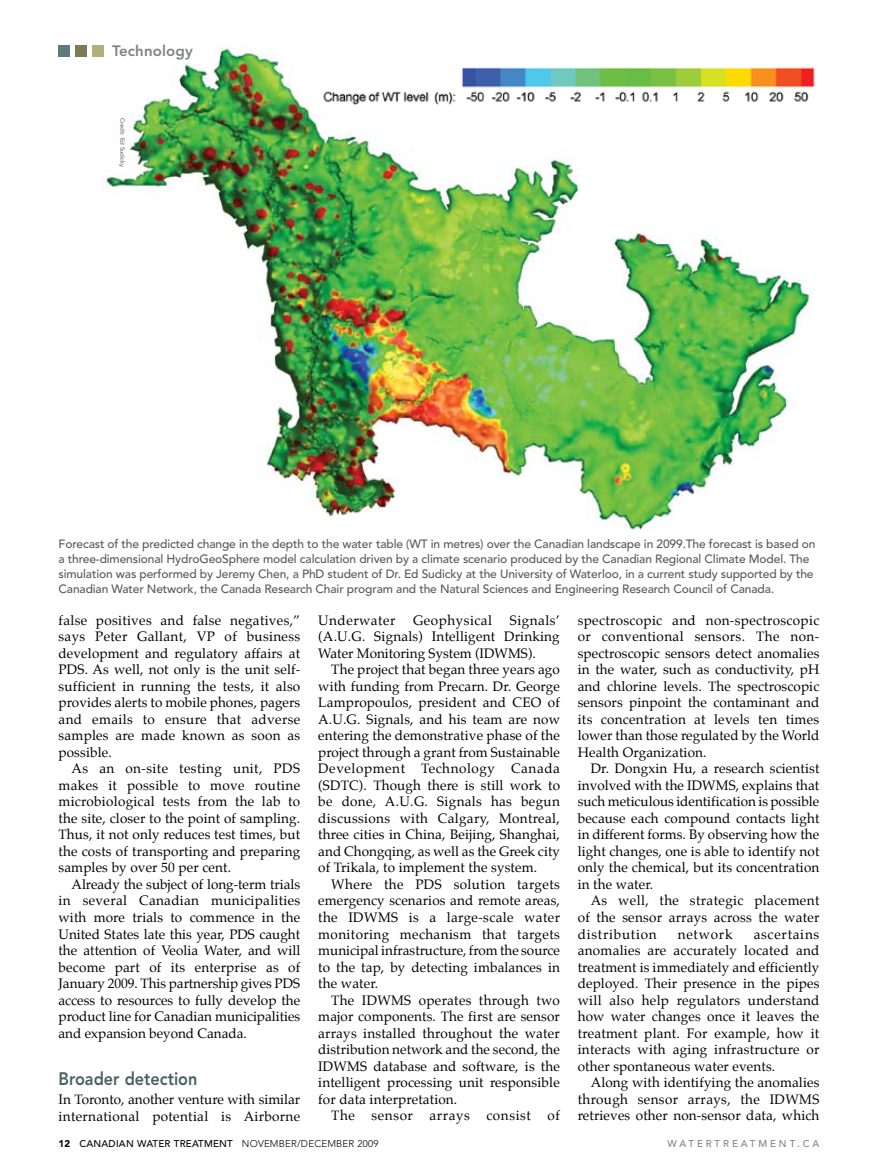
<style>
.page{position:relative;width:878px;height:1175px;background:#fff}
.page>*{position:absolute;margin:0;border:0;box-sizing:border-box;transform-origin:0 0}
.t1{font:800 18px "Avenir";color:#486161;scale:.9 1}
.t2{font:800 15px "Avenir";letter-spacing:.01em;color:#808284}
.t3{font:13.5px/16.5px "Palatino";letter-spacing:.01em;color:#000;text-align:justify}
.t4{font:13.5px "Palatino";letter-spacing:.045em;color:#000}
.t5{font:13.5px "Palatino";letter-spacing:.035em;color:#000}
.t6{font:13.5px "Palatino";letter-spacing:.055em;color:#000}
.t7{font:500 12px/15px "Avenir";letter-spacing:-.01em;color:#58595b}
.t8{font:500 9.75px "Avenir";letter-spacing:.02em;color:#000}
.t9{font:500 9.75px "Avenir";color:#808284}
.t10{font:6px "Avenir";color:#58595b}
.s1{font-weight:900}
.s2{font-weight:300}
</style>
<div class="page">
<img style="left:103px;top:45px;width:709px;height:485px">
<img style="left:318px;top:57px;width:497px;height:51px">
<div style="left:59px;top:45px;width:11px;height:11px;background:#5f7c7c"></div>
<div style="left:75px;top:45px;width:12px;height:11px;background:#7c7c56"></div>
<div style="left:92px;top:45px;width:12px;height:11px;background:#b3b17b"></div>
<p class="t2" style="left:112px;top:42px;width:82px">Technology</p>
<p class="t10" style="left:126px;top:118px;width:51px;rotate:90deg">Credit: Ed Sudicky</p>
<p class="t7" style="left:59px;top:536px;width:758px">Forecast of the predicted change in the depth to the water table (WT in metres) over the Canadian landscape in 2099.The forecast is based on a three-dimensional HydroGeoSphere model calculation driven by a climate scenario produced by the Canadian Regional Climate Model. The simulation was performed by Jeremy Chen, a PhD student of Dr. Ed Sudicky at the University of Waterloo, in a current study supported by the Canadian Water Network, the Canada Research Chair program and the Natural Sciences and Engineering Research Council of Canada.</p>
<p class="t3" style="left:59px;top:612px;width:243px">false positives and false negatives,” says Peter Gallant, VP of business development and regulatory affairs at PDS. As well, not only is the unit self&shy;sufficient in running the tests, it also provides alerts to mobile phones, pagers and emails to ensure that adverse samples are made known as soon as possible.</p>
<p class="t3" style="left:59px;top:760px;width:243px;text-indent:13px">As an on-site testing unit, PDS makes it possible to move routine microbiological tests from the lab to the site, closer to the point of sampling.<br>Thus, it not only reduces test times, but the costs of transporting and preparing samples by over 50 per cent.</p>
<p class="t3" style="left:59px;top:876px;width:243px;text-indent:13px">Already the subject of long-term trials in several Canadian municipalities with more trials to commence in the United States late this year, PDS caught the attention of Veolia Water, and will become part of its enterprise as of January 2009. This partnership gives PDS access to resources to fully develop the product line for Canadian municipalities and expansion beyond Canada.</p>
<h1 class="t1" style="left:59px;top:1068px;width:156px">Broader detection</h1>
<p class="t3" style="left:59px;top:1091px;width:243px">In Toronto, another venture with similar international potential is Airborne</p>
<p class="t5" style="left:318px;top:609px;width:79px">Underwater</p>
<p class="t5" style="left:413px;top:609px;width:80px">Geophysical</p>
<p class="t3" style="left:318px;top:612px;width:243px;text-indent:191px">Signals’ (A.U.G. Signals) Intelligent Drinking Water Monitoring System (IDWMS).</p>
<p class="t3" style="left:318px;top:661px;width:243px;text-indent:13px">The project that began three years ago with funding from Precarn. Dr. George Lampropoulos, president and CEO of A.U.G. Signals, and his team are now entering the demonstrative phase of the project through a grant from Sustainable Development Technology Canada (SDTC). Though there is still work to be done, A.U.G. Signals has begun discussions with Calgary, Montreal, three cities in China, Beijing, Shanghai, and Chongqing, as well as the Greek city of Trikala, to implement the system.</p>
<p class="t3" style="left:318px;top:876px;width:243px;text-indent:13px">Where the PDS solution targets emergency scenarios and remote areas, the IDWMS is a large-scale water monitoring mechanism that targets municipal infrastructure, from the source to the tap, by detecting imbalances in the water.</p>
<p class="t3" style="left:318px;top:991px;width:243px;text-indent:13px">The IDWMS operates through two major components. The first are sensor arrays installed throughout the water distribution network and the second, the IDWMS database and software, is the intelligent processing unit responsible for data interpretation.</p>
<p class="t4" style="left:331px;top:1104px;width:230px">The sensor arrays consist of</p>
<p class="t3" style="left:577px;top:612px;width:243px">spectroscopic and non-spectroscopic or conventional sensors. The non&shy;spectroscopic sensors detect anomalies in the water, such as conductivity, pH and chlorine levels. The spectroscopic sensors pinpoint the contaminant and its concentration at levels ten times lower than those regulated by the World Health Organization.</p>
<p class="t3" style="left:577px;top:760px;width:243px;text-indent:13px">Dr. Dongxin Hu, a research scientist involved with the IDWMS, explains that such meticulous identification is possible because each compound contacts light in different forms. By observing how the light changes, one is able to identify not only the chemical, but its concentration in the water.</p>
<p class="t3" style="left:577px;top:892px;width:243px;text-indent:13px">As well, the strategic placement of the sensor arrays across the water distribution</p>
<p class="t6" style="left:677px;top:922px;width:56px">network</p>
<p class="t3" style="left:577px;top:925px;width:243px;text-indent:176px">ascertains anomalies are accurately located and treatment is immediately and efficiently deployed. Their presence in the pipes will also help regulators understand how water changes once it leaves the treatment plant. For example, how it interacts with aging infrastructure or other spontaneous water events.</p>
<p class="t3" style="left:577px;top:1074px;width:243px;text-indent:13px">Along with identifying the anomalies through sensor arrays, the IDWMS retrieves other non-sensor data, which</p>
<p class="t8" style="left:59px;top:1138px;width:321px"><span class="s1">12</span> CANADIAN WATER TREATMENT <span class="s2">NOVEMBER/DECEMBER 2009</span></p>
<p class="t9" style="left:667px;top:1138px;width:11px">watertreatment</p>
<p class="t9" style="left:797px;top:1138px;width:15px">. ca</p>
</div>
